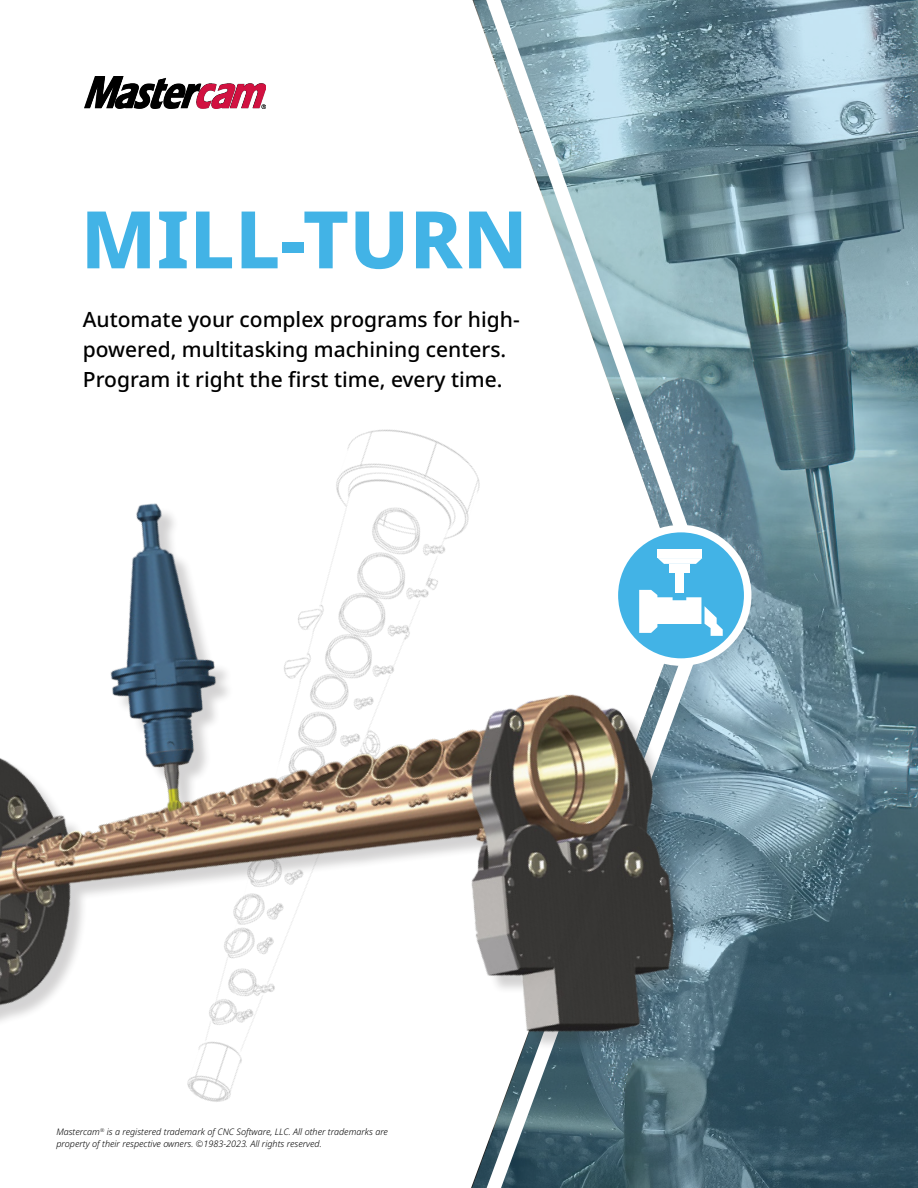
<style>
.page{position:relative;width:918px;height:1188px;background:#fff}
.page>*{position:absolute;margin:0;border:0;box-sizing:border-box;transform-origin:0 0}
.t1{font:800 79.5px "Noto Sans";color:#42b3e6}
.Splash_copy_style{font:500 21px/30px "Noto Sans";color:#000}
.t2{font:italic 300 9px/12px "Noto Sans";color:#000}
</style>
<div class="page">
<svg style="left:723px;top:0;width:195px;height:1188px;background:#5c7d89"></svg>
<svg style="left:472px;top:0;width:251px;height:266px"></svg>
<img style="left:337px;top:266px;width:433px;height:922px">
<img style="left:0;top:479px;width:733px;height:709px">
<img style="left:84px;top:77px;width:181px;height:32px">
<div style="left:614px;top:529px;width:134px;height:133px;background:#42b3e6;border-radius:50%"></div>
<div style="left:611px;top:525px;width:140px;height:141px;border:8px solid #fff;border-radius:50%"></div>
<div style="left:658px;top:549px;width:44px;height:9px;background:#fff"></div>
<svg style="left:658px;top:558px;width:44px;height:6px"></svg>
<div style="left:670px;top:564px;width:20px;height:9px;background:#fff"></div>
<div style="left:676px;top:573px;width:8px;height:20px;background:#fff"></div>
<svg style="left:639px;top:590px;width:84px;height:46px"></svg>
<p class="t1" style="left:81px;top:194px;width:449px">MILL-TURN</p>
<p class="Splash_copy_style" style="left:83px;top:305px;width:439px">Automate your complex programs for high&shy;powered, multitasking machining centers.<br>Program it right the first time, every time.</p>
<p class="t2" style="left:56px;top:1126px;width:333px">Mastercam<sup>®</sup> is a registered trademark of CNC Software, LLC. All other trademarks are property of their respective owners. ©1983-2023. All rights reserved.</p>
</div>
